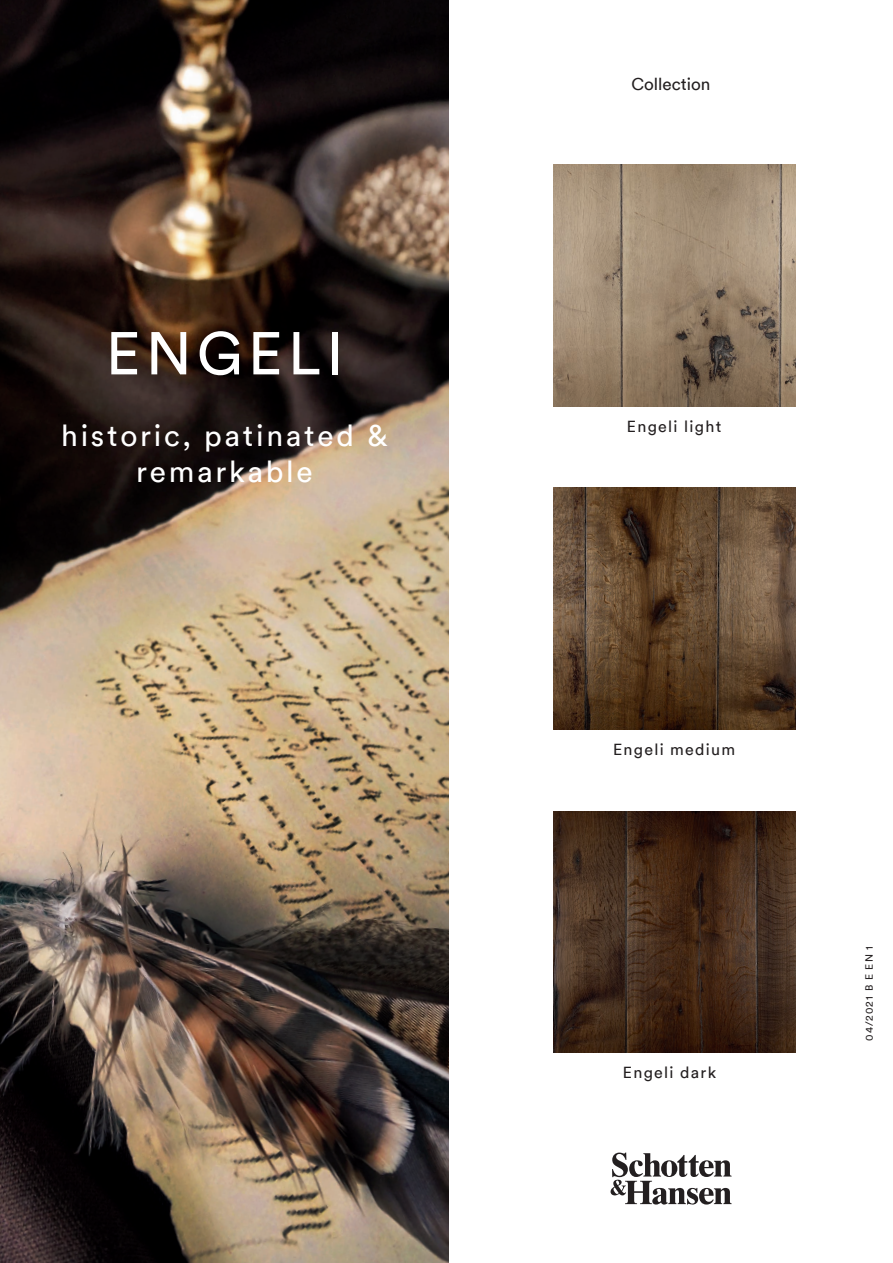
<style>
.page{position:relative;width:893px;height:1263px;background:#fff}
.page>*{position:absolute;margin:0;border:0;box-sizing:border-box;transform-origin:0 0}
.t1{font:59.7px "Circular TT";letter-spacing:.09em;color:#fff}
.t2{font:29.85px/35.8px "Circular TT";letter-spacing:.09em;color:#fff;text-align:center}
.t3{font:17.1px "Circular TT";color:#231f20}
.t4{font:16.05px "Circular TT";letter-spacing:.08em;color:#231f20}
.t5{font:10.5px "Circular TT";letter-spacing:.1em;color:#231f20}
</style>
<div class="page">
<svg style="left:611px;top:1152px;width:121px;height:52px"></svg>
<img style="left:0;top:0;width:449px;height:1263px">
<img style="left:553px;top:165px;width:242px;height:242px">
<img style="left:553px;top:488px;width:242px;height:242px">
<img style="left:553px;top:811px;width:242px;height:241px">
<h1 class="t1" style="left:106px;top:317px;width:238px">ENGELI</h1>
<h2 class="t2" style="left:61px;top:417px;width:328px">historic, patinated &amp; remarkable</h2>
<p class="t3" style="left:632px;top:74px;width:80px">Collection</p>
<p class="t4" style="left:627px;top:416px;width:96px">Engeli light</p>
<p class="t4" style="left:613px;top:739px;width:124px">Engeli medium</p>
<p class="t4" style="left:623px;top:1062px;width:95px">Engeli dark</p>
<p class="t5" style="left:863px;top:1040px;width:96px;rotate:-90deg">04/2021 B E EN 1</p>
</div>
